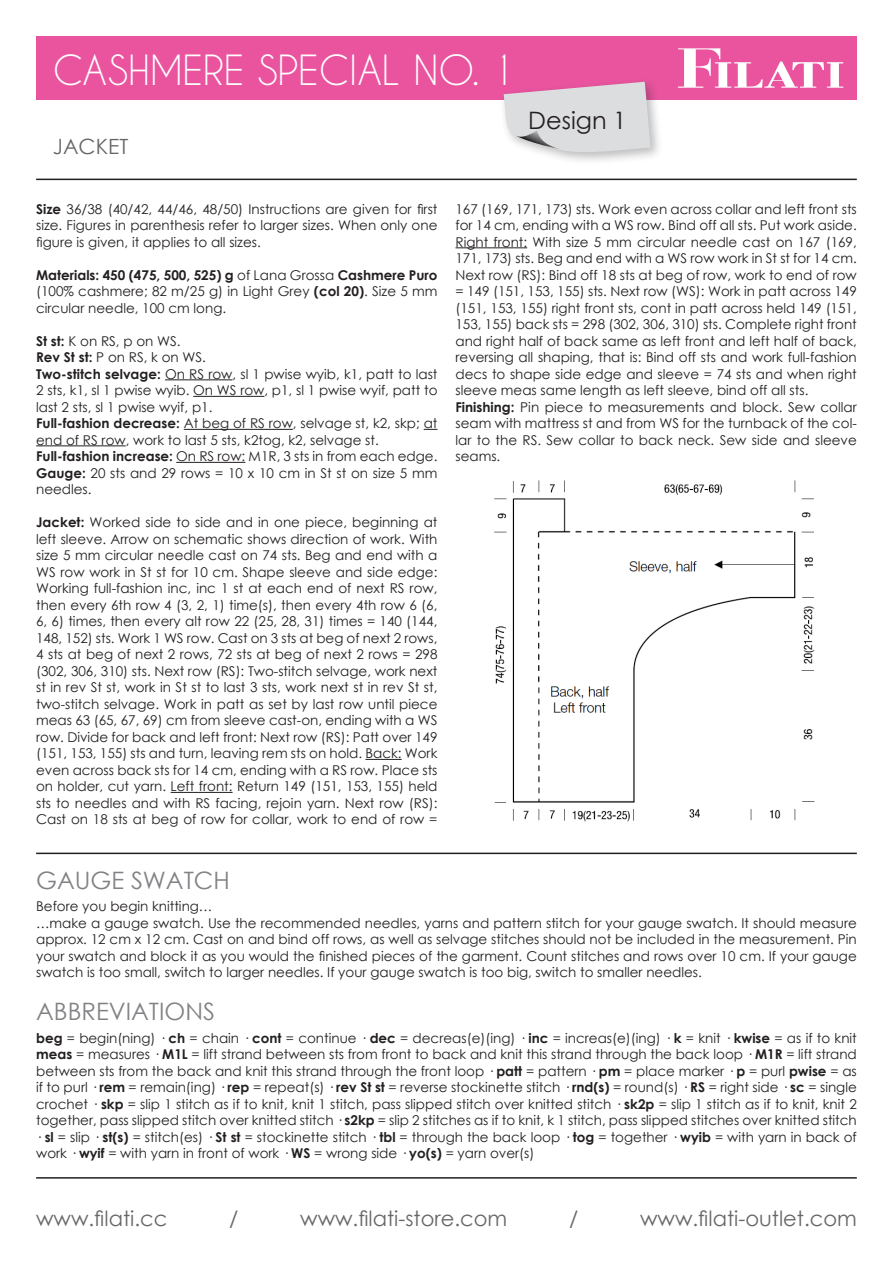
<style>
.page{position:relative;width:893px;height:1263px;background:#fff}
.page>*{position:absolute;margin:0;border:0;box-sizing:border-box;transform-origin:0 0}
.t1{font:39px "Caviar Dreams";color:#fff}
.t2{font:24px "Century Gothic";color:#808285}
.t3{font:24px "Century Gothic";color:#231f20}
.t4{font:21px "Century Gothic";color:#67676a}
.Fliesstext{font:13.5px/16.5px "Century Gothic";color:#231f20;text-align:justify}
.s1{font-weight:700}
</style>
<div class="page">
<hr style="left:36px;top:1177px;width:821px;height:1px;background:#231f20">
<hr style="left:36px;top:179px;width:821px;height:1px;background:#231f20">
<div style="left:36px;top:36px;width:821px;height:64px;background:#ea549f"></div>
<svg style="left:678px;top:48px;width:165px;height:40px"></svg>
<div style="left:499px;top:77px;width:165px;height:89px;background:#231f20;opacity:.3"></div>
<svg style="left:504px;top:82px;width:147px;height:75px"></svg>
<div style="left:722px;top:44px;width:123px;height:17px;background:#ea549f"></div>
<hr style="left:165px;top:379px;width:68px;height:1px;background:#231f20">
<hr style="left:193px;top:396px;width:71px;height:1px;background:#231f20">
<hr style="left:184px;top:429px;width:109px;height:1px;background:#231f20">
<svg style="left:424px;top:429px;width:13px;height:1px"></svg>
<hr style="left:36px;top:445px;width:90px;height:1px;background:#231f20">
<hr style="left:176px;top:462px;width:69px;height:1px;background:#231f20">
<hr style="left:365px;top:759px;width:37px;height:1px;background:#231f20">
<hr style="left:171px;top:792px;width:62px;height:1px;background:#231f20">
<hr style="left:455px;top:247px;width:72px;height:1px;background:#231f20">
<img style="left:494px;top:480px;width:321px;height:342px">
<hr style="left:36px;top:853px;width:821px;height:1px;background:#231f20">
<p class="t1" style="left:53px;top:47px;width:464px">CASHMERE SPECIAL NO. 1</p>
<p class="t4" style="left:53px;top:131px;width:77px">JACKET</p>
<p class="t3" style="left:528px;top:103px;width:100px">Design 1</p>
<p class="Fliesstext" style="left:36px;top:200px;width:403px"><span class="s1">Size</span> 36/38 (40/42, 44/46, 48/50) Instructions are given for first size. Figures in parenthesis refer to larger sizes. When only one figure is given, it applies to all sizes.</p>
<p class="Fliesstext" style="left:36px;top:266px;width:403px"><span class="s1">Materials: 450 (475, 500, 525) g</span> of Lana Grossa <span class="s1">Cashmere Puro </span>(100% cashmere; 82 m/25 g) in Light Grey <span class="s1">(col 20)</span>. Size 5 mm circular needle, 100 cm long.</p>
<p class="Fliesstext" style="left:36px;top:332px;width:146px"><span class="s1">St st:</span> K on RS, p on WS.</p>
<p class="Fliesstext" style="left:36px;top:349px;width:171px"><span class="s1">Rev St st:</span> P on RS, k on WS.</p>
<p class="Fliesstext" style="left:36px;top:365px;width:403px"><span class="s1">Two-stitch selvage:</span> On RS row, sl 1 pwise wyib, k1, patt to last 2 sts, k1, sl 1 pwise wyib. On WS row, p1, sl 1 pwise wyif, patt to last 2 sts, sl 1 pwise wyif, p1.</p>
<p class="Fliesstext" style="left:36px;top:415px;width:403px"><span class="s1">Full-fashion decrease:</span> At beg of RS row, selvage st, k2, skp; at end of RS row, work to last 5 sts, k2tog, k2, selvage st.</p>
<p class="Fliesstext" style="left:36px;top:448px;width:403px"><span class="s1">Full-fashion increase:</span> On RS row: M1R, 3 sts in from each edge.</p>
<p class="Fliesstext" style="left:36px;top:464px;width:403px"><span class="s1">Gauge:</span> 20 sts and 29 rows = 10 x 10 cm in St st on size 5 mm needles.</p>
<p class="Fliesstext" style="left:36px;top:514px;width:403px"><span class="s1">Jacket:</span> Worked side to side and in one piece, beginning at left sleeve. Arrow on schematic shows direction of work. With size 5 mm circular needle cast on 74 sts. Beg and end with a WS row work in St st for 10 cm. Shape sleeve and side edge:<br>Working full-fashion inc, inc 1 st at each end of next RS row, then every 6th row 4 (3, 2, 1) time(s), then every 4th row 6 (6, 6, 6) times, then every alt row 22 (25, 28, 31) times = 140 (144, 148, 152) sts. Work 1 WS row. Cast on 3 sts at beg of next 2 rows, 4 sts at beg of next 2 rows, 72 sts at beg of next 2 rows = 298 (302, 306, 310) sts. Next row (RS): Two-stitch selvage, work next st in rev St st, work in St st to last 3 sts, work next st in rev St st, two-stitch selvage. Work in patt as set by last row until piece meas 63 (65, 67, 69) cm from sleeve cast-on, ending with a WS row. Divide for back and left front: Next row (RS): Patt over 149 (151, 153, 155) sts and turn, leaving rem sts on hold. Back: Work even across back sts for 14 cm, ending with a RS row. Place sts on holder, cut yarn. Left front: Return 149 (151, 153, 155) held sts to needles and with RS facing, rejoin yarn. Next row (RS):<br>Cast on 18 sts at beg of row for collar, work to end of row =</p>
<p class="t2" style="left:36px;top:864px;width:195px">GAUGE SWATCH</p>
<p class="Fliesstext" style="left:455px;top:200px;width:403px">167 (169, 171, 173) sts. Work even across collar and left front sts for 14 cm, ending with a WS row. Bind off all sts. Put work aside.<br>Right front: With size 5 mm circular needle cast on 167 (169, 171, 173) sts. Beg and end with a WS row work in St st for 14 cm.<br>Next row (RS): Bind off 18 sts at beg of row, work to end of row = 149 (151, 153, 155) sts. Next row (WS): Work in patt across 149 (151, 153, 155) right front sts, cont in patt across held 149 (151, 153, 155) back sts = 298 (302, 306, 310) sts. Complete right front and right half of back same as left front and left half of back, reversing all shaping, that is: Bind off sts and work full-fashion decs to shape side edge and sleeve = 74 sts and when right sleeve meas same length as left sleeve, bind off all sts.</p>
<p class="Fliesstext" style="left:455px;top:398px;width:403px"><span class="s1">Finishing:</span> Pin piece to measurements and block. Sew collar seam with mattress st and from WS for the turnback of the col&shy;lar to the RS. Sew collar to back neck. Sew side and sleeve seams.</p>
<p class="Fliesstext" style="left:36px;top:898px;width:178px">Before you begin knitting…</p>
<p class="Fliesstext" style="left:36px;top:914px;width:822px">…make a gauge swatch. Use the recommended needles, yarns and pattern stitch for your gauge swatch. It should measure approx. 12 cm x 12 cm. Cast on and bind off rows, as well as selvage stitches should not be included in the measurement. Pin your swatch and block it as you would the finished pieces of the garment. Count stitches and rows over 10 cm. If your gauge swatch is too small, switch to larger needles. If your gauge swatch is too big, switch to smaller needles.</p>
<p class="t2" style="left:36px;top:994px;width:180px">ABBREVIATIONS</p>
<p class="Fliesstext" style="left:36px;top:1029px;width:822px"><span class="s1">beg</span> = begin(ning) · <span class="s1">ch</span> = chain · <span class="s1">cont</span> = continue · <span class="s1">dec</span> = decreas(e)(ing) · <span class="s1">inc</span> = increas(e)(ing) · <span class="s1">k</span> = knit · <span class="s1">kwise</span> = as if to knit <span class="s1">meas</span> = measures · <span class="s1">M1L</span> = lift strand between sts from front to back and knit this strand through the back loop · <span class="s1">M1R</span> = lift strand between sts from the back and knit this strand through the front loop · <span class="s1">patt</span> = pattern · <span class="s1">pm</span> = place marker · <span class="s1">p</span> = purl <span class="s1">pwise</span> = as if to purl · <span class="s1">rem</span> = remain(ing) · <span class="s1">rep</span> = repeat(s) · <span class="s1">rev St st</span> = reverse stockinette stitch · <span class="s1">rnd(s)</span> = round(s) · <span class="s1">RS</span> = right side · <span class="s1">sc</span> = single crochet · <span class="s1">skp</span> = slip 1 stitch as if to knit, knit 1 stitch, pass slipped stitch over knitted stitch · <span class="s1">sk2p</span> = slip 1 stitch as if to knit, knit 2 together, pass slipped stitch over knitted stitch · <span class="s1">s2kp</span> = slip 2 stitches as if to knit, k 1 stitch, pass slipped stitches over knitted stitch · <span class="s1">sl</span> = slip · <span class="s1">st(s)</span> = stitch(es) · <span class="s1">St st</span> = stockinette stitch · <span class="s1">tbl</span> = through the back loop · <span class="s1">tog</span> = together · <span class="s1">wyib</span> = with yarn in back of work · <span class="s1">wyif</span> = with yarn in front of work · <span class="s1">WS</span> = wrong side · <span class="s1">yo(s)</span> = yarn over(s)</p>
<p class="t4" style="left:36px;top:1204px;width:133px">www.filati.cc</p>
<p class="t4" style="left:229px;top:1204px;width:11px">/</p>
<p class="t4" style="left:300px;top:1204px;width:209px">www.filati-store.com</p>
<p class="t4" style="left:569px;top:1204px;width:11px">/</p>
<p class="t4" style="left:640px;top:1204px;width:218px">www.filati-outlet.com</p>
</div>
